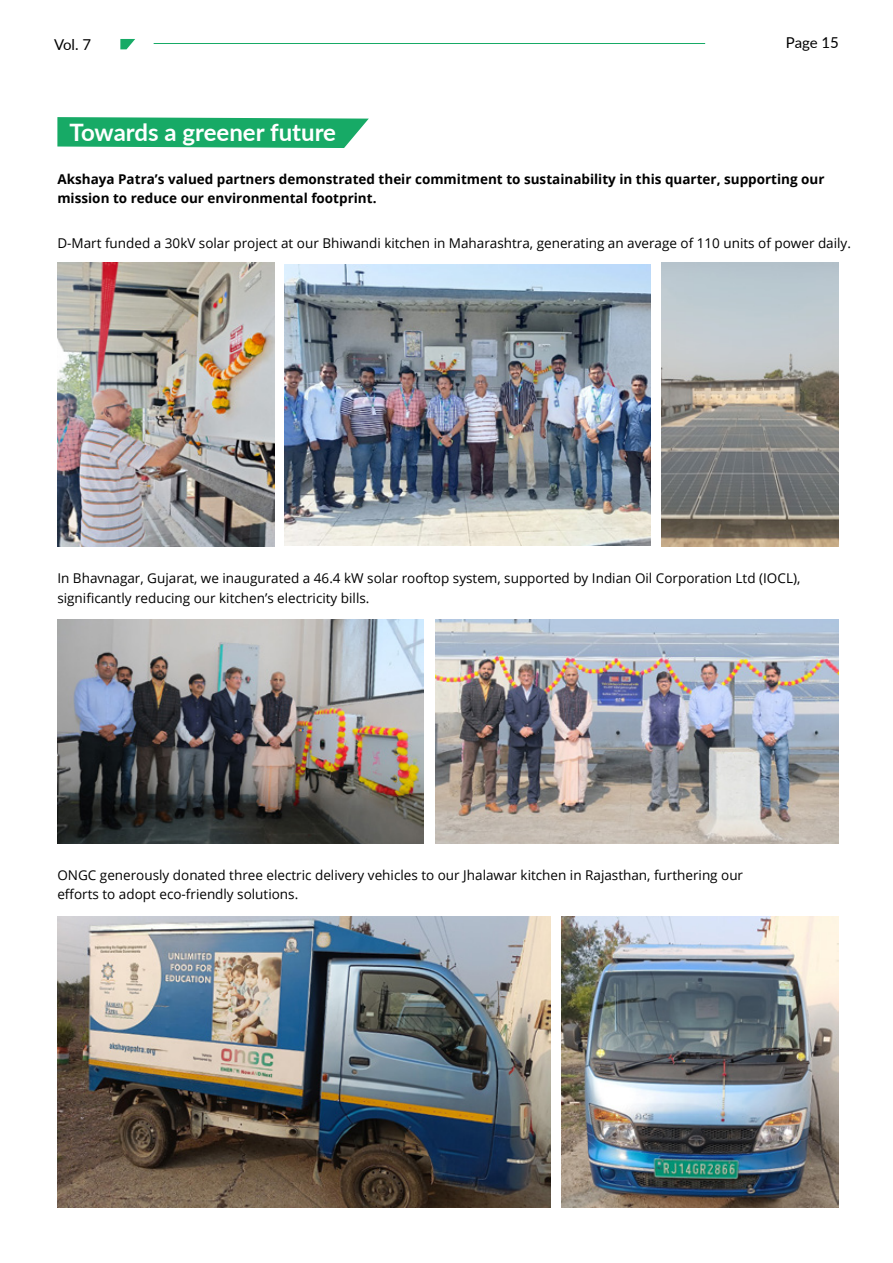
<style>
.page{position:relative;width:893px;height:1263px;background:#fff}
.page>*{position:absolute;margin:0;border:0;box-sizing:border-box;transform-origin:0 0}
.t1{font:700 24px "Lato";color:#fff}
.t2{font:15px "Lato";letter-spacing:-.005em;color:#000}
.t3{font:13.5px/19.5px "Open Sans";color:#000}
.t4{font:700 13.5px/19.5px "Open Sans";color:#000}
</style>
<div class="page">
<svg style="left:57px;top:117px;width:312px;height:31px;background:#2bb173"></svg>
<img style="left:57px;top:263px;width:217px;height:283px">
<img style="left:285px;top:264px;width:366px;height:281px">
<img style="left:57px;top:619px;width:366px;height:224px">
<img style="left:57px;top:916px;width:494px;height:291px">
<img style="left:436px;top:619px;width:403px;height:224px">
<img style="left:561px;top:916px;width:278px;height:291px">
<img style="left:661px;top:263px;width:178px;height:283px">
<hr style="left:154px;top:43px;width:551px;height:1px;background:#17aa66">
<svg style="left:120px;top:39px;width:15px;height:10px"></svg>
<p class="t2" style="left:54px;top:33px;width:39px">Vol. 7</p>
<p class="t2" style="left:786px;top:32px;width:55px">Page 15</p>
<h1 class="t1" style="left:70px;top:114px;width:268px">Towards a greener future</h1>
<p class="t4" style="left:57px;top:169px;width:769px">Akshaya Patra’s valued partners demonstrated their commitment to sustainability in this quarter, supporting our mission to reduce our environmental footprint.</p>
<p class="t3" style="left:57px;top:233px;width:795px">D-Mart funded a 30kV solar project at our Bhiwandi kitchen in Maharashtra, generating an average of 110 units of power daily.</p>
<p class="t3" style="left:57px;top:568px;width:744px">In Bhavnagar, Gujarat, we inaugurated a 46.4 kW solar rooftop system, supported by Indian Oil Corporation Ltd (IOCL), significantly reducing our kitchen’s electricity bills.</p>
<p class="t3" style="left:57px;top:865px;width:687px">ONGC generously donated three electric delivery vehicles to our Jhalawar kitchen in Rajasthan, furthering our efforts to adopt eco-friendly solutions.</p>
</div>
